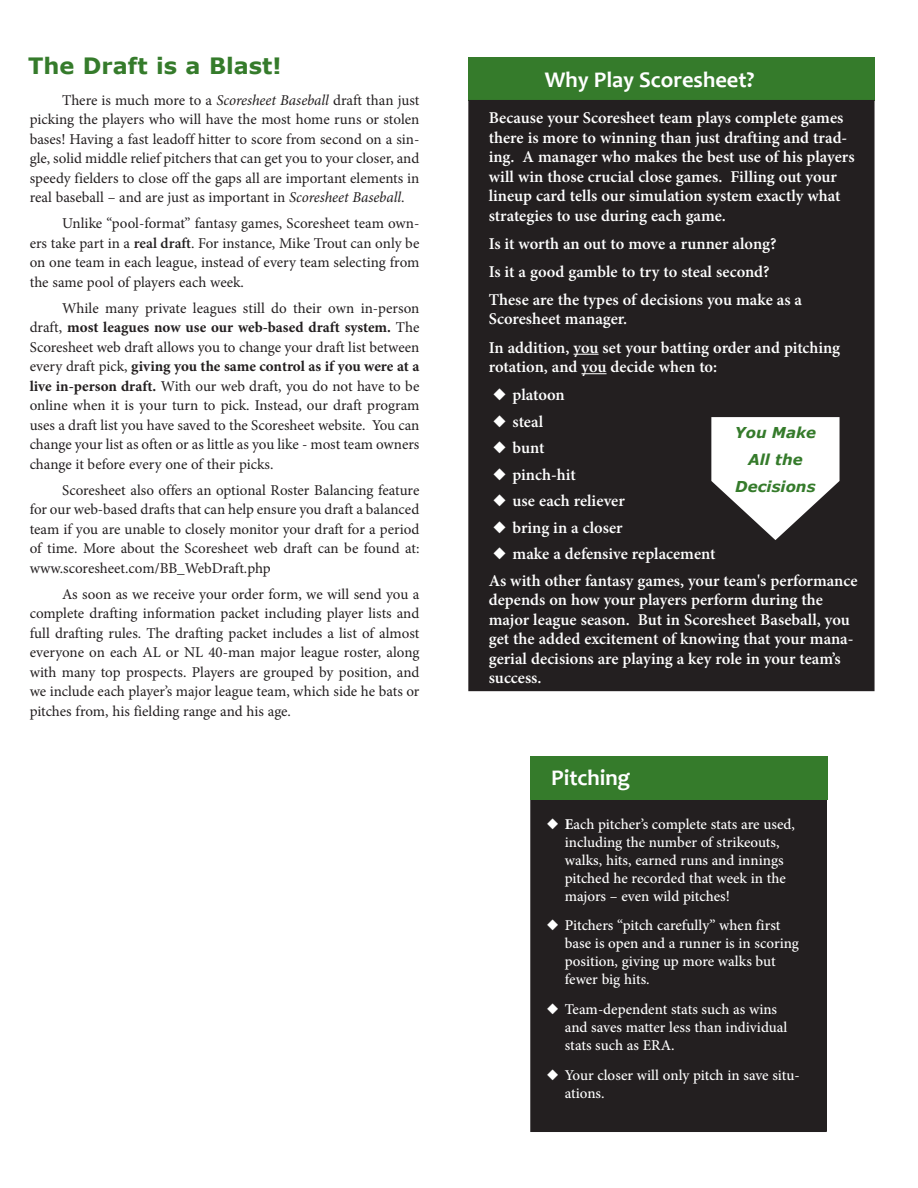
<style>
.page{position:relative;width:918px;height:1188px;background:#fff}
.page>*{position:absolute;margin:0;border:0;box-sizing:border-box;transform-origin:0 0}
.t1{font:700 22.5px "Candara";color:#fff}
.PULL_QUOTE{font:700 22.5px "Verdana";color:#357b2b}
.body_text{font:600 16.5px/19.5px "Minion Pro";color:#fff}
.body_text-2{font:15px/19.5px "Minion Pro";letter-spacing:-.005em;color:#231f20;text-align:justify}
.body_text-3{font:500 15px/18px "Minion Pro";color:#fff}
.t2{font:italic 700 15px/27px "Verdana";color:#357b2b;text-align:center}
.s1{font-style:italic}
.s2{font-weight:600}
.s3{font-weight:700}
</style>
<div class="page">
<div style="left:468px;top:57px;width:407px;height:44px;background:#357b2b"></div>
<div style="left:531px;top:801px;width:295px;height:330px;background:#231f20"></div>
<div style="left:530px;top:800px;width:297px;height:332px;border:2px solid #231f20"></div>
<div style="left:469px;top:101px;width:405px;height:589px;background:#231f20"></div>
<div style="left:468px;top:100px;width:407px;height:591px;border:2px solid #231f20"></div>
<svg style="left:574px;top:354px;width:25px;height:1px"></svg>
<svg style="left:582px;top:373px;width:25px;height:1px"></svg>
<svg style="left:711px;top:417px;width:129px;height:123px"></svg>
<div style="left:530px;top:756px;width:297px;height:44px;background:#357b2b"></div>
<p class="PULL_QUOTE" style="left:28px;top:51px;width:255px">The Draft is a Blast!</p>
<p class="body_text-2" style="left:30px;top:91px;width:391px;text-indent:32px">There is much more to a <span class="s1">Scoresheet Baseball</span> draft than just picking the players who will have the most home runs or stolen bases! Having a fast leadoff hitter to score from second on a sin&shy;gle, solid middle relief pitchers that can get you to your closer, and speedy fielders to close off the gaps all are important elements in real baseball – and are just as important in <span class="s1">Scoresheet Baseball</span>.</p>
<p class="body_text-2" style="left:30px;top:214px;width:391px;text-indent:32px">Unlike “pool-format” fantasy games, Scoresheet team own&shy;ers take part in a <span class="s2">real draft</span>. For instance, Mike Trout can only be on one team in each league, instead of every team selecting from the same pool of players each week.</p>
<p class="body_text-2" style="left:30px;top:298px;width:391px;text-indent:32px">While many private leagues still do their own in-person draft, <span class="s3">most leagues now use our web-based draft system.</span> The Scoresheet web draft allows you to change your draft list between every draft pick, <span class="s3">giving you the same control as if you were at a live in-person draft.</span> With our web draft, you do not have to be online when it is your turn to pick. Instead, our draft program uses a draft list you have saved to the Scoresheet website. You can change your list as often or as little as you like - most team owners change it before every one of their picks.</p>
<p class="body_text-2" style="left:30px;top:480px;width:391px;text-indent:32px">Scoresheet also offers an optional Roster Balancing feature for our web-based drafts that can help ensure you draft a balanced team if you are unable to closely monitor your draft for a period of time. More about the Scoresheet web draft can be found at: www.scoresheet.com/BB_WebDraft.php</p>
<p class="body_text-2" style="left:30px;top:584px;width:391px;text-indent:32px">As soon as we receive your order form, we will send you a complete drafting information packet including player lists and full drafting rules. The drafting packet includes a list of almost everyone on each AL or NL 40-man major league roster, along with many top prospects. Players are grouped by position, and we include each player’s major league team, which side he bats or pitches from, his fielding range and his age.</p>
<p class="t1" style="left:545px;top:66px;width:211px">Why Play Scoresheet?</p>
<p class="body_text" style="left:489px;top:108px;width:367px">Because your Scoresheet team plays complete games there is more to winning than just drafting and trad&shy;ing. A manager who makes the best use of his players will win those crucial close games. Filling out your lineup card tells our simulation system exactly what strategies to use during each game.</p>
<p class="body_text" style="left:489px;top:234px;width:289px">Is it worth an out to move a runner along?</p>
<p class="body_text" style="left:489px;top:262px;width:282px">Is it a good gamble to try to steal second?</p>
<p class="body_text" style="left:489px;top:290px;width:315px">These are the types of decisions you make as a<br>Scoresheet manager.</p>
<p class="body_text" style="left:489px;top:337px;width:353px">In addition, you set your batting order and pitching rotation, and you decide when to:</p>
<p class="body_text" style="left:493px;top:385px;width:73px">◆ platoon</p>
<p class="body_text" style="left:493px;top:412px;width:51px">◆ steal</p>
<p class="body_text" style="left:493px;top:438px;width:53px">◆ bunt</p>
<p class="body_text" style="left:493px;top:465px;width:84px">◆ pinch-hit</p>
<p class="body_text" style="left:493px;top:491px;width:133px">◆ use each reliever</p>
<p class="body_text" style="left:493px;top:518px;width:131px">◆ bring in a closer</p>
<p class="body_text" style="left:493px;top:544px;width:224px">◆ make a defensive replacement</p>
<p class="body_text" style="left:489px;top:571px;width:370px">As with other fantasy games, your team's performance depends on how your players perform during the major league season. But in Scoresheet Baseball, you get the added excitement of knowing that your mana&shy;gerial decisions are playing a key role in your team’s success.</p>
<p class="t2" style="left:735px;top:419px;width:83px">You Make<br>All the<br>Decisions</p>
<p class="t1" style="left:551px;top:764px;width:81px">Pitching</p>
<p class="body_text-3" style="left:565px;top:815px;width:232px;text-indent:-18px">◆ <span class="s3">E</span>ach pitcher’s complete stats are used, including the number of strikeouts, walks, hits, earned runs and innings pitched he recorded that week in the majors – even wild pitches!</p>
<p class="body_text-3" style="left:565px;top:917px;width:236px;text-indent:-18px">◆ Pitchers “pitch carefully” when first base is open and a runner is in scoring position, giving up more walks but fewer big hits.</p>
<p class="body_text-3" style="left:565px;top:1000px;width:224px;text-indent:-18px">◆ Team-dependent stats such as wins and saves matter less than individual stats such as ERA.</p>
<p class="body_text-3" style="left:565px;top:1066px;width:236px;text-indent:-18px">◆ Your closer will only pitch in save situ&shy;ations.</p>
</div>
